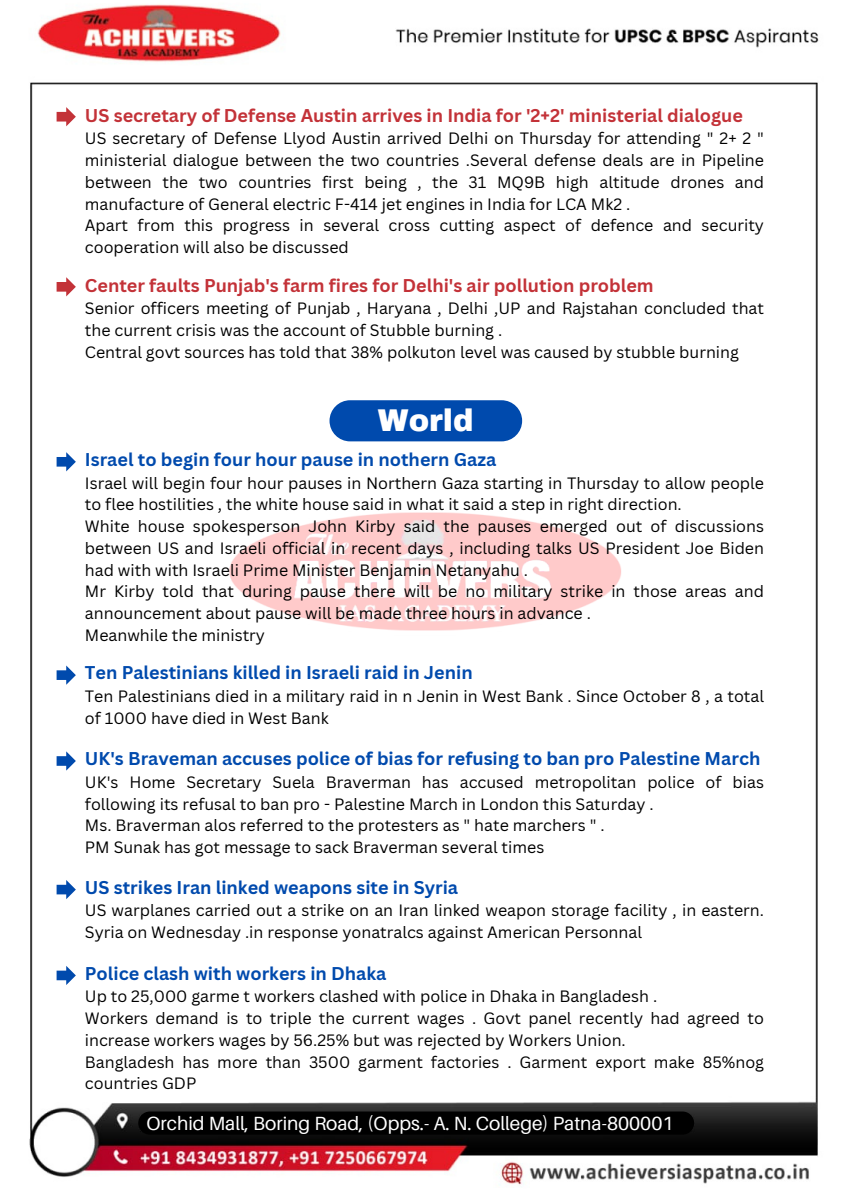
<style>
.page{position:relative;width:849px;height:1200px;background:#fff}
.page>*{position:absolute;margin:0;border:0;box-sizing:border-box;transform-origin:0 0}
.t1{font:900 30.8px "Archivo";color:#fff}
.t2{font:19.1px "Aileron";color:#fff}
.t3{font:700 18px "Canva Sans";color:#004aad}
.t4{font:700 18px "Canva Sans";color:#c33238}
.t5{font:16px/21.8px "Canva Sans";color:#000}
</style>
<div class="page">
<img style="left:29px;top:4px;width:790px;height:1181px">
<img style="left:210px;top:482px;width:433px;height:183px">
<svg style="left:57px;top:107px;width:19px;height:19px"></svg>
<svg style="left:57px;top:277px;width:19px;height:19px"></svg>
<div style="left:138px;top:1112px;width:556px;height:23px;background:#000;border-radius:12px"></div>
<div style="left:329px;top:400px;width:193px;height:41px;background:#004aad;border-radius:21px"></div>
<svg style="left:57px;top:452px;width:19px;height:19px"></svg>
<svg style="left:57px;top:666px;width:19px;height:19px"></svg>
<svg style="left:57px;top:751px;width:19px;height:20px"></svg>
<svg style="left:57px;top:880px;width:19px;height:19px"></svg>
<svg style="left:57px;top:966px;width:19px;height:19px"></svg>
<p class="t4" style="left:85px;top:103px;width:659px">US secretary of Defense Austin arrives in India for '2+2' ministerial dialogue</p>
<p class="t5" style="left:85px;top:127px;width:680px;text-align:justify">US secretary of Defense Llyod Austin arrived Delhi on Thursday for attending " 2+ 2 " ministerial dialogue between the two countries .Several defense deals are in Pipeline between the two countries first being , the 31 MQ9B high altitude drones and manufacture of General electric F-414 jet engines in India for LCA Mk2 .</p>
<p class="t5" style="left:85px;top:214px;width:680px">Apart from this progress in several cross cutting aspect of defence and security cooperation will also be discussed</p>
<p class="t4" style="left:85px;top:273px;width:570px">Center faults Punjab's farm fires for Delhi's air pollution problem</p>
<p class="t5" style="left:85px;top:297px;width:680px">Senior officers meeting of Punjab , Haryana , Delhi ,UP and Rajstahan concluded that the current crisis was the account of Stubble burning .</p>
<p class="t5" style="left:85px;top:341px;width:655px">Central govt sources has told that 38% polkuton level was caused by stubble burning</p>
<p class="t1" style="left:378px;top:404px;width:97px">World</p>
<p class="t3" style="left:85px;top:447px;width:412px">Israel to begin four hour pause in nothern Gaza</p>
<p class="t5" style="left:85px;top:471px;width:680px">Israel will begin four hour pauses in Northern Gaza starting in Thursday to allow people to flee hostilities , the white house said in what it said a step in right direction.</p>
<p class="t5" style="left:85px;top:515px;width:680px;text-align:justify">White house spokesperson John Kirby said the pauses emerged out of discussions between US and Israeli official in recent days , including talks US President Joe Biden had with with Israeli Prime Minister Benjamin Netanyahu .</p>
<p class="t5" style="left:85px;top:580px;width:680px">Mr Kirby told that during pause there will be no military strike in those areas and announcement about pause will be made three hours in advance .</p>
<p class="t5" style="left:85px;top:624px;width:182px">Meanwhile the ministry</p>
<p class="t3" style="left:85px;top:660px;width:389px">Ten Palestinians killed in Israeli raid in Jenin</p>
<p class="t5" style="left:85px;top:685px;width:680px">Ten Palestinians died in a military raid in n Jenin in West Bank . Since October 8 , a total of 1000 have died in West Bank</p>
<p class="t3" style="left:85px;top:746px;width:676px">UK's Braveman accuses police of bias for refusing to ban pro Palestine March</p>
<p class="t5" style="left:85px;top:771px;width:680px">UK's Home Secretary Suela Braverman has accused metropolitan police of bias following its refusal to ban pro - Palestine March in London this Saturday .</p>
<p class="t5" style="left:85px;top:814px;width:521px">Ms. Braverman alos referred to the protesters as " hate marchers " .</p>
<p class="t5" style="left:85px;top:836px;width:461px">PM Sunak has got message to sack Braverman several times</p>
<p class="t3" style="left:85px;top:875px;width:374px">US strikes Iran linked weapons site in Syria</p>
<p class="t5" style="left:85px;top:899px;width:680px">US warplanes carried out a strike on an Iran linked weapon storage facility , in eastern.<br>Syria on Wednesday .in response yonatralcs against American Personnal</p>
<p class="t3" style="left:85px;top:961px;width:303px">Police clash with workers in Dhaka</p>
<p class="t5" style="left:85px;top:985px;width:573px">Up to 25,000 garme t workers clashed with police in Dhaka in Bangladesh .</p>
<p class="t5" style="left:85px;top:1007px;width:680px">Workers demand is to triple the current wages . Govt panel recently had agreed to increase workers wages by 56.25% but was rejected by Workers Union.</p>
<p class="t5" style="left:85px;top:1050px;width:680px">Bangladesh has more than 3500 garment factories . Garment export make 85%nog countries GDP</p>
<p class="t2" style="left:146px;top:1111px;width:528px">Orchid Mall, Boring Road, (Opps.- A. N. College) Patna-800001</p>
</div>
